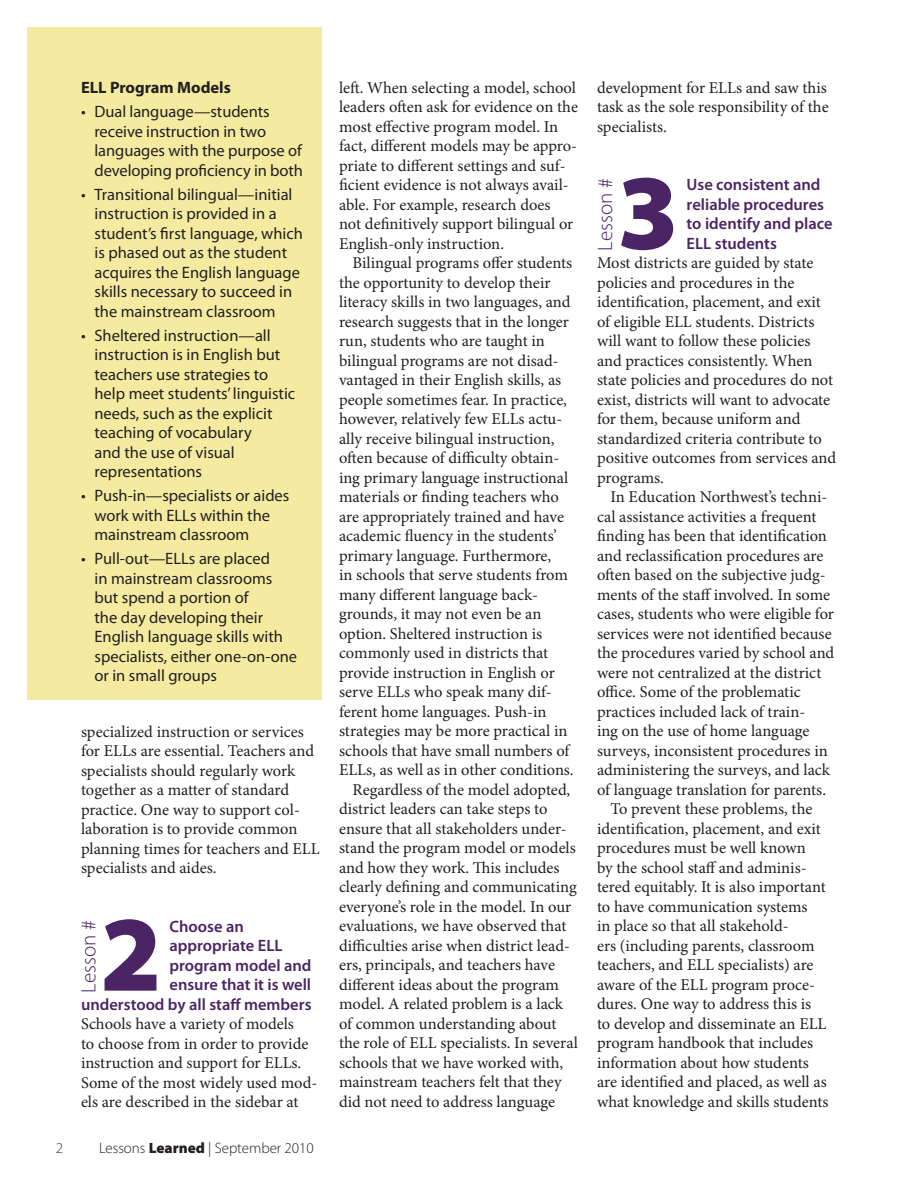
<style>
.page{position:relative;width:918px;height:1188px;background:#fff}
.page>*{position:absolute;margin:0;border:0;box-sizing:border-box;transform-origin:0 0}
.lesson_subheader{font:900 108px "Myriad Pro";color:#4a2464}
.lesson_subheader-2{font:300 21px "Myriad Pro";color:#4a2464}
.body_text{font:16.5px/19.5px "Minion Pro";color:#231f20}
.body_no_indent{font:16.5px/19.5px "Minion Pro";color:#231f20}
.sidebar_numbered_bul{font:16.5px/19.5px "Myriad Pro";color:#231f20}
.lesson_subhead_text{font:600 16.5px/19.5px "Myriad Pro";color:#4a2464}
.sidebar_heading{font:700 16.5px "Myriad Pro";color:#231f20}
.t1{font:300 15px "Myriad Pro";color:#231f20}
.t2{font:300 15px "Myriad Pro";color:#4a2464}
.s1{font-weight:900}
</style>
<div class="page">
<div style="left:27px;top:27px;width:294px;height:672px;background:#f4eba1"></div>
<p class="sidebar_heading" style="left:81px;top:77px;width:151px">ELL Program Models</p>
<p class="sidebar_numbered_bul" style="left:94px;top:102px;width:210px;text-indent:-14px">• Dual language—students receive instruction in two languages with the purpose of developing proficiency in both</p>
<p class="sidebar_numbered_bul" style="left:94px;top:184px;width:210px;text-indent:-14px">• Transitional bilingual—initial instruction is provided in a student’s first language, which is phased out as the student acquires the English language skills necessary to succeed in the mainstream classroom</p>
<p class="sidebar_numbered_bul" style="left:94px;top:325px;width:202px;text-indent:-14px">• Sheltered instruction—all instruction is in English but teachers use strategies to help meet students’ linguistic needs, such as the explicit teaching of vocabulary<br>and the use of visual representations</p>
<p class="sidebar_numbered_bul" style="left:94px;top:486px;width:196px;text-indent:-14px">• Push-in—specialists or aides work with ELLs within the mainstream classroom</p>
<p class="sidebar_numbered_bul" style="left:94px;top:549px;width:204px;text-indent:-14px">• Pull-out—ELLs are placed<br>in mainstream classrooms but spend a portion of<br>the day developing their<br>English language skills with specialists, either one-on-one or in small groups</p>
<p class="body_text" style="left:81px;top:722px;width:240px">specialized instruction or services for ELLs are essential. Teachers and specialists should regularly work together as a matter of standard practice. One way to support col&shy;laboration is to provide common planning times for teachers and ELL specialists and aides.</p>
<p class="lesson_subheader-2" style="left:77px;top:993px;width:74px;rotate:-90deg">Lesson #</p>
<p class="lesson_subheader" style="left:100px;top:893px;width:63px">2</p>
<p class="lesson_subhead_text" style="left:170px;top:916px;width:76px">Choose an</p>
<p class="lesson_subhead_text" style="left:170px;top:936px;width:115px">appropriate ELL</p>
<p class="lesson_subhead_text" style="left:170px;top:955px;width:144px">program model and</p>
<p class="lesson_subhead_text" style="left:170px;top:975px;width:143px">ensure that it is well</p>
<p class="lesson_subhead_text" style="left:81px;top:994px;width:232px">understood by all staff members</p>
<p class="body_no_indent" style="left:81px;top:1014px;width:238px">Schools have a variety of models<br>to choose from in order to provide instruction and support for ELLs.<br>Some of the most widely used mod&shy;els are described in the sidebar at</p>
<p class="t2" style="left:56px;top:1140px;width:9px">2</p>
<p class="t1" style="left:99px;top:1140px;width:216px">Lessons <span class="s1">Learned</span> | September 2010</p>
<p class="body_no_indent" style="left:339px;top:78px;width:241px">left. When selecting a model, school leaders often ask for evidence on the most effective program model. In fact, different models may be appro&shy;priate to different settings and suf&shy;ficient evidence is not always avail&shy;able. For example, research does<br>not definitively support bilingual or English-only instruction.</p>
<p class="body_text" style="left:339px;top:254px;width:236px;text-indent:14px">Bilingual programs offer students the opportunity to develop their literacy skills in two languages, and research suggests that in the longer run, students who are taught in bilingual programs are not disad&shy;vantaged in their English skills, as people sometimes fear. In practice, however, relatively few ELLs actu&shy;ally receive bilingual instruction, often because of difficulty obtain&shy;ing primary language instructional materials or finding teachers who are appropriately trained and have academic fluency in the students’ primary language. Furthermore,<br>in schools that serve students from many different language back&shy;grounds, it may not even be an option. Sheltered instruction is commonly used in districts that provide instruction in English or serve ELLs who speak many dif&shy;ferent home languages. Push-in strategies may be more practical in schools that have small numbers of ELLs, as well as in other conditions.</p>
<p class="body_text" style="left:339px;top:780px;width:240px;text-indent:14px">Regardless of the model adopted, district leaders can take steps to ensure that all stakeholders under&shy;stand the program model or models and how they work. This includes clearly defining and communicating everyone’s role in the model. In our evaluations, we have observed that difficulties arise when district lead&shy;ers, principals, and teachers have different ideas about the program model. A related problem is a lack of common understanding about the role of ELL specialists. In several schools that we have worked with, mainstream teachers felt that they did not need to address language</p>
<p class="body_text" style="left:597px;top:78px;width:233px;text-align:justify">development for ELLs and saw this task as the sole responsibility of the specialists.</p>
<p class="lesson_subheader-2" style="left:594px;top:251px;width:74px;rotate:-90deg">Lesson #</p>
<p class="lesson_subheader" style="left:617px;top:151px;width:63px">3</p>
<p class="lesson_subhead_text" style="left:687px;top:175px;width:147px">Use consistent and reliable procedures to identify and place<br>ELL students</p>
<p class="body_no_indent" style="left:597px;top:254px;width:241px">Most districts are guided by state policies and procedures in the identification, placement, and exit of eligible ELL students. Districts will want to follow these policies and practices consistently. When state policies and procedures do not exist, districts will want to advocate for them, because uniform and standardized criteria contribute to positive outcomes from services and programs.</p>
<p class="body_text" style="left:597px;top:488px;width:239px;text-indent:14px">In Education Northwest’s techni&shy;cal assistance activities a frequent finding has been that identification and reclassification procedures are often based on the subjective judg&shy;ments of the staff involved. In some cases, students who were eligible for services were not identified because the procedures varied by school and were not centralized at the district office. Some of the problematic practices included lack of train-<br>ing on the use of home language surveys, inconsistent procedures in administering the surveys, and lack of language translation for parents.</p>
<p class="body_text" style="left:597px;top:800px;width:233px;text-indent:14px">To prevent these problems, the identification, placement, and exit procedures must be well known<br>by the school staff and adminis&shy;tered equitably. It is also important to have communication systems<br>in place so that all stakehold-<br>ers (including parents, classroom teachers, and ELL specialists) are aware of the ELL program proce&shy;dures. One way to address this is to develop and disseminate an ELL program handbook that includes information about how students are identified and placed, as well as what knowledge and skills students</p>
</div>
